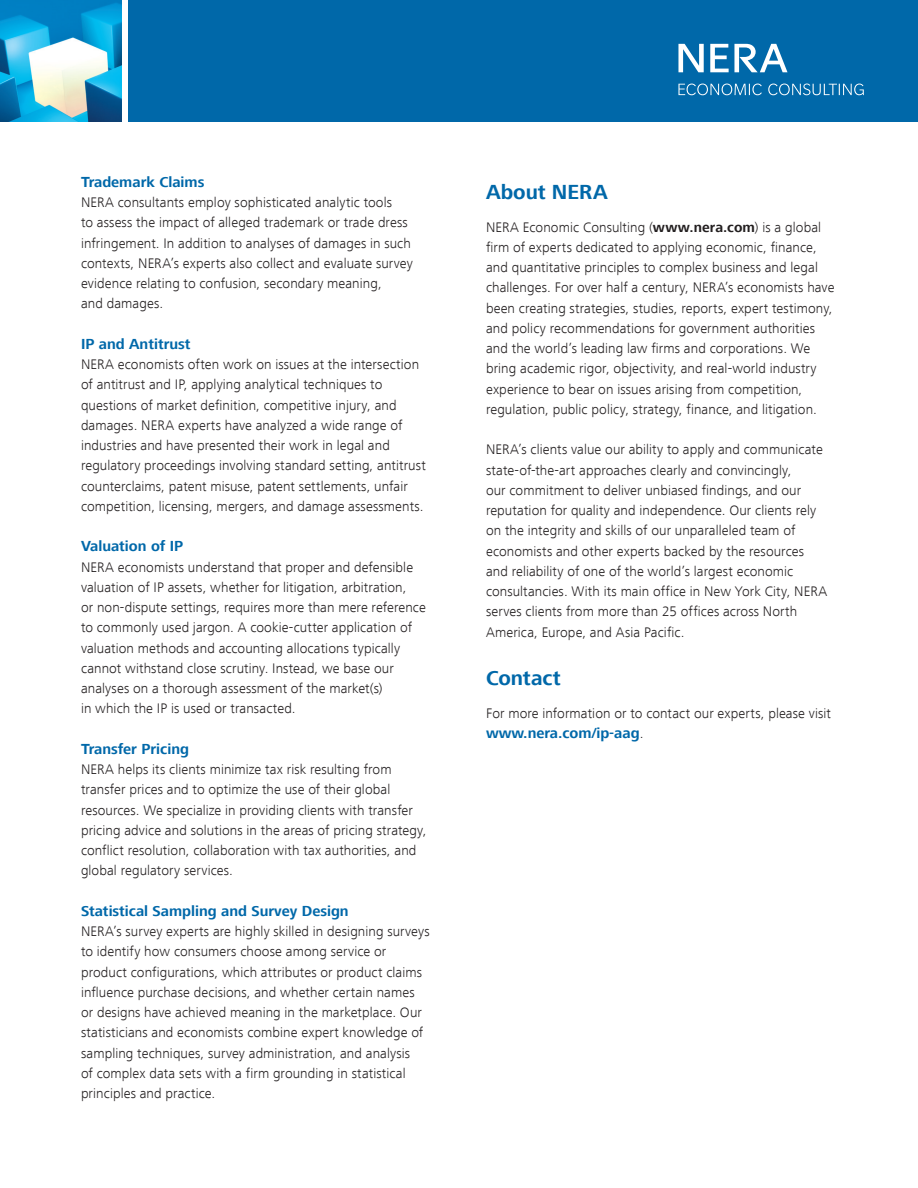
<style>
.page{position:relative;width:918px;height:1188px;background:#fff}
.page>*{position:absolute;margin:0;border:0;box-sizing:border-box;transform-origin:0 0}
.t1{font:700 21px "Frutiger Next LT";color:#0068a9}
.t2{font:700 15px "Frutiger Next LT";color:#0068a9}
.t3{font:300 14.25px/20.2px "Frutiger Next LT";letter-spacing:.005em;color:#231f20}
.s1{font-weight:700}
.s2{font-weight:300;font-size:14.25px;color:#231f20}
</style>
<div class="page">
<img style="left:0;top:0;width:121px;height:122px">
<div style="left:128px;top:0;width:790px;height:122px;background:#0068a9"></div>
<svg style="left:678px;top:44px;width:26px;height:28px"></svg>
<svg style="left:710px;top:44px;width:78px;height:28px"></svg>
<svg style="left:678px;top:84px;width:84px;height:11px"></svg>
<svg style="left:768px;top:84px;width:96px;height:11px"></svg>
<p class="t2" style="left:81px;top:173px;width:125px">Trademark Claims</p>
<p class="t3" style="left:81px;top:192px;width:333px">NERA consultants employ sophisticated analytic tools<br>to assess the impact of alleged trademark or trade dress infringement. In addition to analyses of damages in such contexts, NERA’s experts also collect and evaluate survey evidence relating to confusion, secondary meaning,<br>and damages.</p>
<p class="t2" style="left:81px;top:335px;width:111px">IP and Antitrust</p>
<p class="t3" style="left:81px;top:354px;width:346px">NERA economists often work on issues at the intersection of antitrust and IP, applying analytical techniques to questions of market definition, competitive injury, and damages. NERA experts have analyzed a wide range of industries and have presented their work in legal and regulatory proceedings involving standard setting, antitrust counterclaims, patent misuse, patent settlements, unfair competition, licensing, mergers, and damage assessments.</p>
<p class="t2" style="left:81px;top:538px;width:104px">Valuation of IP</p>
<p class="t3" style="left:81px;top:557px;width:346px">NERA economists understand that proper and defensible valuation of IP assets, whether for litigation, arbitration,<br>or non-dispute settings, requires more than mere reference to commonly used jargon. A cookie-cutter application of valuation methods and accounting allocations typically cannot withstand close scrutiny. Instead, we base our analyses on a thorough assessment of the market(s)<br>in which the IP is used or transacted.</p>
<p class="t2" style="left:81px;top:740px;width:110px">Transfer Pricing</p>
<p class="t3" style="left:81px;top:759px;width:347px">NERA helps its clients minimize tax risk resulting from transfer prices and to optimize the use of their global resources. We specialize in providing clients with transfer pricing advice and solutions in the areas of pricing strategy, conflict resolution, collaboration with tax authorities, and global regulatory services.</p>
<p class="t2" style="left:81px;top:902px;width:269px">Statistical Sampling and Survey Design</p>
<p class="t3" style="left:81px;top:921px;width:350px">NERA’s survey experts are highly skilled in designing surveys to identify how consumers choose among service or product configurations, which attributes or product claims influence purchase decisions, and whether certain names or designs have achieved meaning in the marketplace. Our statisticians and economists combine expert knowledge of sampling techniques, survey administration, and analysis<br>of complex data sets with a firm grounding in statistical principles and practice.</p>
<h1 class="t1" style="left:486px;top:180px;width:123px">About NERA</h1>
<p class="t3" style="left:486px;top:217px;width:350px">NERA Economic Consulting (<span class="s1">www.nera.com</span>) is a global firm of experts dedicated to applying economic, finance, and quantitative principles to complex business and legal challenges. For over half a century, NERA’s economists have been creating strategies, studies, reports, expert testimony, and policy recommendations for government authorities and the world’s leading law firms and corporations. We bring academic rigor, objectivity, and real-world industry experience to bear on issues arising from competition, regulation, public policy, strategy, finance, and litigation.</p>
<p class="t3" style="left:486px;top:440px;width:343px">NERA’s clients value our ability to apply and communicate state-of-the-art approaches clearly and convincingly,<br>our commitment to deliver unbiased findings, and our reputation for quality and independence. Our clients rely on the integrity and skills of our unparalleled team of economists and other experts backed by the resources and reliability of one of the world’s largest economic consultancies. With its main office in New York City, NERA serves clients from more than 25 offices across North America, Europe, and Asia Pacific.</p>
<h1 class="t1" style="left:486px;top:666px;width:76px">Contact</h1>
<p class="t3" style="left:486px;top:703px;width:347px">For more information or to contact our experts, please visit</p>
<p class="t2" style="left:486px;top:725px;width:159px">www.nera.com/ip-aag<span class="s2">.</span></p>
</div>
